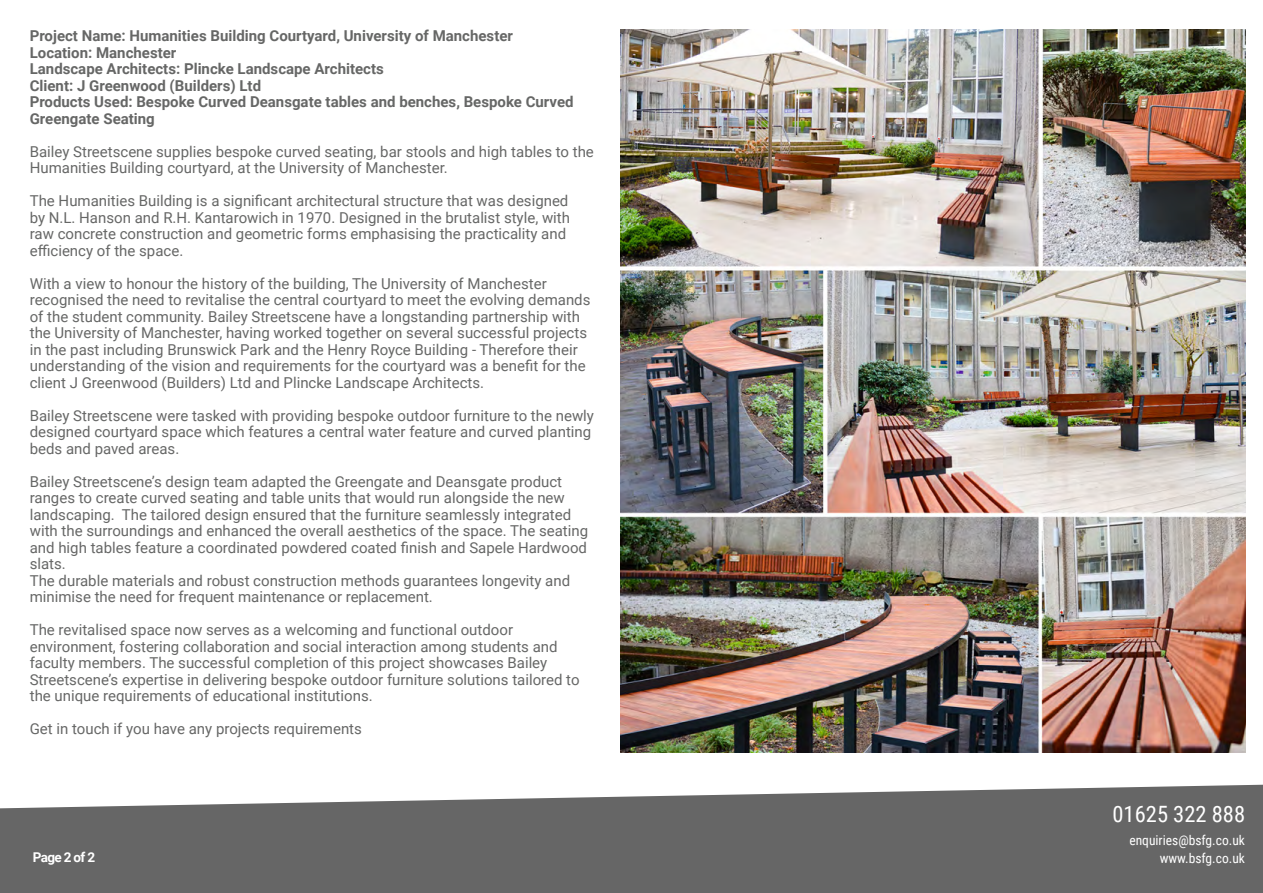
<style>
.page{position:relative;width:1263px;height:893px;background:#fff}
.page>*{position:absolute;margin:0;border:0;box-sizing:border-box;transform-origin:0 0}
.t1{font:22.5px "Roboto Condensed";color:#fff}
.t2{font:15px/16.5px "Roboto";color:#666766}
.t3{font:700 15px/16.5px "Roboto";color:#666766}
.t4{font:13.5px/18px "Roboto Condensed";color:#fff;text-align:right}
.t5{font:700 13.5px "Roboto";letter-spacing:-.05em;color:#fff}
</style>
<div class="page">
<svg style="left:0;top:785px;width:1263px;height:108px;background:#767676"></svg>
<img style="left:621px;top:30px;width:624px;height:723px">
<p class="t3" style="left:30px;top:27px;width:545px">Project Name: Humanities Building Courtyard, University of Manchester Location: Manchester<br>Landscape Architects: Plincke Landscape Architects<br>Client: J Greenwood (Builders) Ltd<br>Products Used: Bespoke Curved Deansgate tables and benches, Bespoke Curved Greengate Seating</p>
<p class="t2" style="left:30px;top:142px;width:566px">Bailey Streetscene supplies bespoke curved seating, bar stools and high tables to the<br>Humanities Building courtyard, at the University of Manchester.</p>
<p class="t2" style="left:30px;top:192px;width:542px">The Humanities Building is a significant architectural structure that was designed by N.L. Hanson and R.H. Kantarowich in 1970. Designed in the brutalist style, with raw concrete construction and geometric forms emphasising the practicality and efficiency of the space.</p>
<p class="t2" style="left:30px;top:274px;width:562px">With a view to honour the history of the building, The University of Manchester recognised the need to revitalise the central courtyard to meet the evolving demands of the student community. Bailey Streetscene have a longstanding partnership with the University of Manchester, having worked together on several successful projects in the past including Brunswick Park and the Henry Royce Building - Therefore their understanding of the vision and requirements for the courtyard was a benefit for the client J Greenwood (Builders) Ltd and Plincke Landscape Architects.</p>
<p class="t2" style="left:30px;top:406px;width:566px">Bailey Streetscene were tasked with providing bespoke outdoor furniture to the newly designed courtyard space which features a central water feature and curved planting beds and paved areas.</p>
<p class="t2" style="left:30px;top:472px;width:560px">Bailey Streetscene’s design team adapted the Greengate and Deansgate product ranges to create curved seating and table units that would run alongside the new landscaping. The tailored design ensured that the furniture seamlessly integrated with the surroundings and enhanced the overall aesthetics of the space. The seating and high tables feature a coordinated powdered coated finish and Sapele Hardwood slats.<br>The durable materials and robust construction methods guarantees longevity and minimise the need for frequent maintenance or replacement.</p>
<p class="t2" style="left:30px;top:621px;width:551px">The revitalised space now serves as a welcoming and functional outdoor environment, fostering collaboration and social interaction among students and faculty members. The successful completion of this project showcases Bailey Streetscene’s expertise in delivering bespoke outdoor furniture solutions tailored to the unique requirements of educational institutions.</p>
<p class="t2" style="left:30px;top:720px;width:334px">Get in touch if you have any projects requirements</p>
<p class="t5" style="left:33px;top:848px;width:64px">Page 2 of 2</p>
<h1 class="t1" style="left:1112px;top:799px;width:134px">01625 322 888</h1>
<p class="t4" style="left:1129px;top:831px;width:117px">enquiries@bsfg.co.uk www.bsfg.co.uk</p>
</div>
